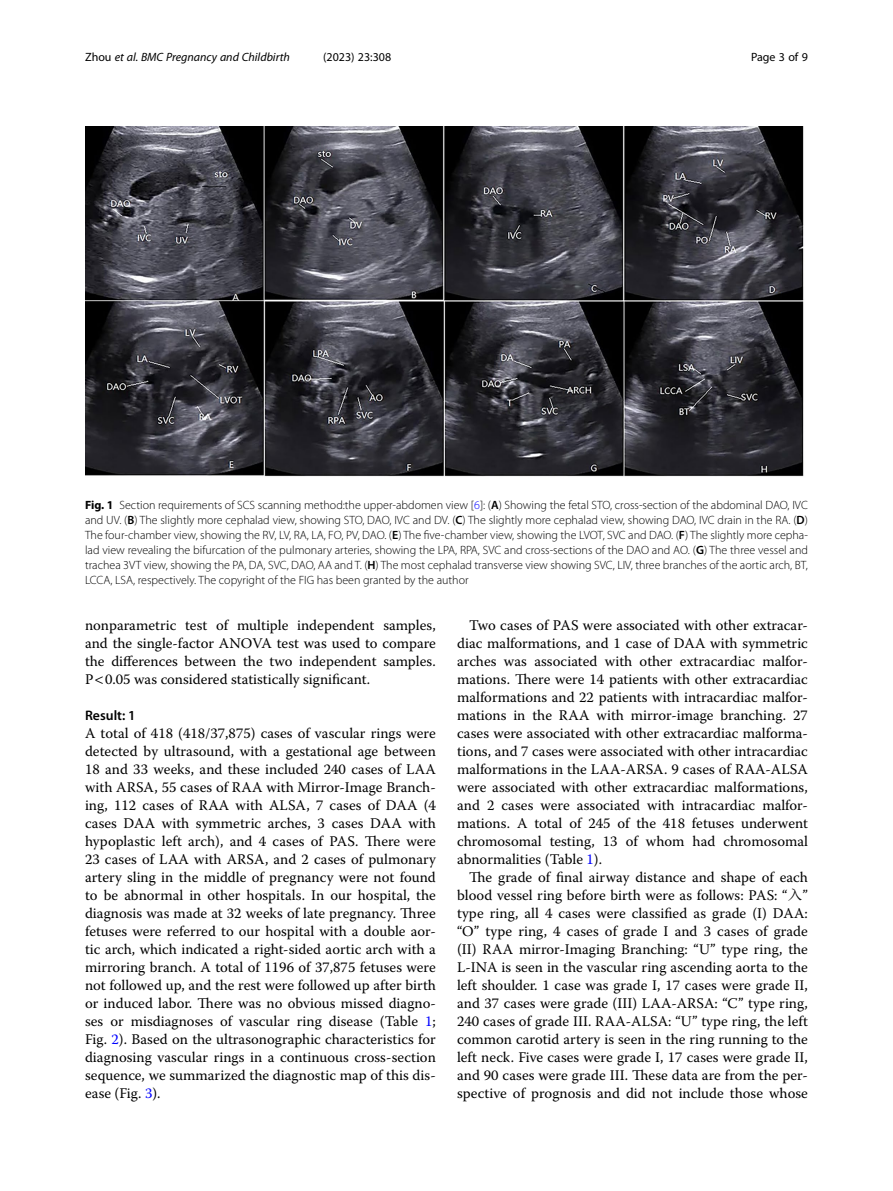
<style>
.page{position:relative;width:893px;height:1191px;background:#fff}
.page>*{position:absolute;margin:0;border:0;box-sizing:border-box;transform-origin:0 0}
.Body_Text_Indent{font:14.7px/18px "Warnock Pro";color:#000;text-align:justify}
.Body_Text{font:14.7px/18px "Warnock Pro";color:#000;text-align:justify}
.Head_2{font:600 13.8px "Myriad Pro";color:#000}
.Figure_Caption{font:300 12px/15px "Myriad Pro";color:#000;text-align:justify}
.t1{font:italic 12px "Myriad Pro";color:#000}
.t2{font:12px "Myriad Pro";color:#000}
.s1{font-style:normal}
.s2{font-weight:700}
.s3{color:#00f}
.s4{font-weight:600}
.s5{font-family:"Sim Sun"}
</style>
<div class="page">
<img style="left:85px;top:126px;width:719px;height:351px">
<p class="t1" style="left:85px;top:50px;width:206px"><span class="s1">Zhou</span> et al. BMC Pregnancy and Childbirth</p>
<p class="t2" style="left:323px;top:50px;width:70px">(2023) 23:308</p>
<p class="t2" style="left:751px;top:50px;width:58px">Page 3 of 9</p>
<p class="Figure_Caption" style="left:85px;top:497px;width:724px"><span class="s2">Fig. 1</span> Section requirements of SCS scanning method:the upper-abdomen view [<span class="s3">6</span>]: (<span class="s4">A</span>) Showing the fetal STO, cross-section of the abdominal DAO, IVC and UV. (<span class="s4">B</span>) The slightly more cephalad view, showing STO, DAO, IVC and DV. (<span class="s4">C</span>) The slightly more cephalad view, showing DAO, IVC drain in the RA. (<span class="s4">D</span>)<br>The four-chamber view, showing the RV, LV, RA, LA, FO, PV, DAO. (<span class="s4">E</span>) The five-chamber view, showing the LVOT, SVC and DAO. (<span class="s4">F</span>) The slightly more cepha&shy;lad view revealing the bifurcation of the pulmonary arteries, showing the LPA, RPA, SVC and cross-sections of the DAO and AO. (<span class="s4">G</span>) The three vessel and trachea 3VT view, showing the PA, DA, SVC, DAO, AA and T. (<span class="s4">H</span>) The most cephalad transverse view showing SVC, LIV, three branches of the aortic arch, BT, LCCA, LSA, respectively. The copyright of the FIG has been granted by the author</p>
<p class="Body_Text" style="left:85px;top:616px;width:352px">nonparametric test of multiple independent samples, and the single-factor ANOVA test was used to compare the differences between the two independent samples.<br>P 0.05 was considered statistically significant.</p>
<p class="Head_2" style="left:85px;top:707px;width:52px">Result: 1</p>
<p class="Body_Text" style="left:85px;top:724px;width:352px">A total of 418 (418/37,875) cases of vascular rings were detected by ultrasound, with a gestational age between 18 and 33 weeks, and these included 240 cases of LAA with ARSA, 55 cases of RAA with Mirror-Image Branch&shy;ing, 112 cases of RAA with ALSA, 7 cases of DAA (4 cases DAA with symmetric arches, 3 cases DAA with hypoplastic left arch), and 4 cases of PAS. There were 23 cases of LAA with ARSA, and 2 cases of pulmonary artery sling in the middle of pregnancy were not found to be abnormal in other hospitals. In our hospital, the diagnosis was made at 32 weeks of late pregnancy. Three fetuses were referred to our hospital with a double aor&shy;tic arch, which indicated a right-sided aortic arch with a mirroring branch. A total of 1196 of 37,875 fetuses were not followed up, and the rest were followed up after birth or induced labor. There was no obvious missed diagno&shy;ses or misdiagnoses of vascular ring disease (Table <span class="s3">1</span>; Fig. <span class="s3">2</span>). Based on the ultrasonographic characteristics for diagnosing vascular rings in a continuous cross-section sequence, we summarized the diagnostic map of this dis&shy;ease (Fig. <span class="s3">3</span>).</p>
<p class="Body_Text_Indent" style="left:457px;top:616px;width:352px;text-indent:12px">Two cases of PAS were associated with other extracar&shy;diac malformations, and 1 case of DAA with symmetric arches was associated with other extracardiac malfor&shy;mations. There were 14 patients with other extracardiac malformations and 22 patients with intracardiac malfor&shy;mations in the RAA with mirror-image branching. 27 cases were associated with other extracardiac malforma&shy;tions, and 7 cases were associated with other intracardiac malformations in the LAA-ARSA. 9 cases of RAA-ALSA were associated with other extracardiac malformations, and 2 cases were associated with intracardiac malfor&shy;mations. A total of 245 of the 418 fetuses underwent chromosomal testing, 13 of whom had chromosomal abnormalities (Table <span class="s3">1</span>).</p>
<p class="Body_Text_Indent" style="left:457px;top:868px;width:352px;text-indent:12px">The grade of final airway distance and shape of each blood vessel ring before birth were as follows: PAS: “<span class="s5">入</span>” type ring, all 4 cases were classified as grade (I) DAA: “O” type ring, 4 cases of grade I and 3 cases of grade (II) RAA mirror-Imaging Branching: “U” type ring, the L-INA is seen in the vascular ring ascending aorta to the left shoulder. 1 case was grade I, 17 cases were grade II, and 37 cases were grade (III) LAA-ARSA: “C” type ring, 240 cases of grade III. RAA-ALSA: “U” type ring, the left common carotid artery is seen in the ring running to the left neck. Five cases were grade I, 17 cases were grade II, and 90 cases were grade III. These data are from the per&shy;spective of prognosis and did not include those whose</p>
</div>
